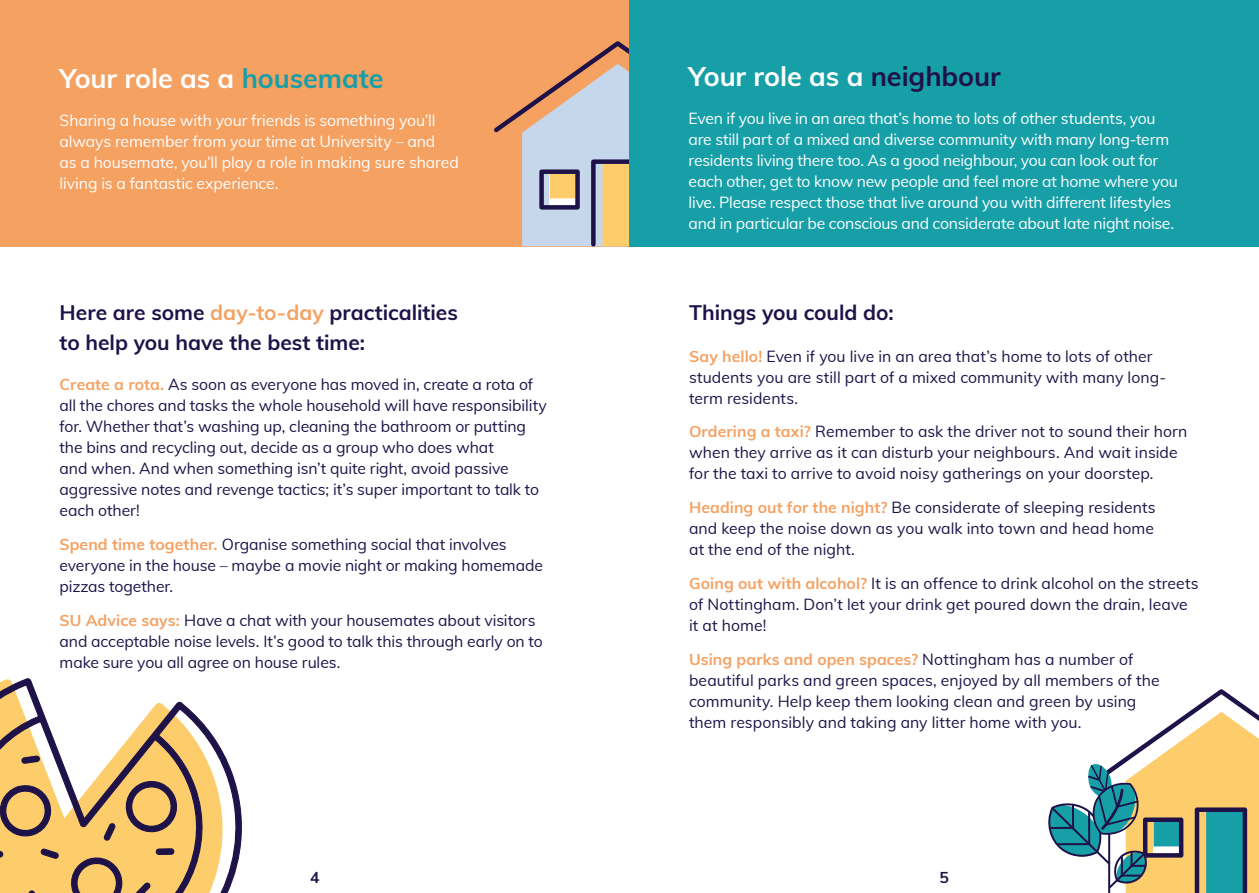
<style>
.page{position:relative;width:1259px;height:893px;background:#fff}
.page>*{position:absolute;margin:0;border:0;box-sizing:border-box;transform-origin:0 0}
.t1{font:700 27px "Muli";letter-spacing:-.005em;color:#fff}
.t2{font:700 21px/30px "Muli";color:#1e1248}
.t3{font:15.75px/21px "Muli";color:#1e1248}
.t4{font:15.75px/21px "Muli";letter-spacing:-.015em;color:#fff}
.t5{font:700 15.75px "Muli";color:#1e1248}
.s1{color:#179fa7}
.s2{color:#f5a162}
.s3{font-weight:700;color:#f5a162}
.s4{color:#1e1248}
</style>
<div class="page">
<div style="left:0;top:0;width:629px;height:247px;background:#f5a162"></div>
<svg style="left:494px;top:41px;width:135px;height:206px"></svg>
<div style="left:629px;top:0;width:630px;height:247px;background:#179fa7"></div>
<svg style="left:1048px;top:689px;width:211px;height:204px"></svg>
<svg style="left:0;top:678px;width:242px;height:215px"></svg>
<h1 class="t1" style="left:60px;top:58px;width:325px">Your role as a <span class="s1">housemate</span></h1>
<p class="t4" style="left:60px;top:109px;width:401px">Sharing a house with your friends is something you’ll always remember from your time at University – and<br>as a housemate, you’ll play a role in making sure shared living is a fantastic experience.</p>
<h2 class="t2" style="left:60px;top:296px;width:400px">Here are some <span class="s2">day-to-day</span> practicalities to help you have the best time:</h2>
<p class="t3" style="left:60px;top:373px;width:489px"><span class="s3">Create a rota.</span> As soon as everyone has moved in, create a rota of all the chores and tasks the whole household will have responsibility for. Whether that’s washing up, cleaning the bathroom or putting the bins and recycling out, decide as a group who does what<br>and when. And when something isn’t quite right, avoid passive aggressive notes and revenge tactics; it’s super important to talk to each other!</p>
<p class="t3" style="left:60px;top:533px;width:485px"><span class="s3">Spend time together.</span> Organise something social that involves everyone in the house – maybe a movie night or making homemade pizzas together.</p>
<p class="t3" style="left:60px;top:609px;width:485px"><span class="s3">SU Advice says:</span> Have a chat with your housemates about visitors and acceptable noise levels. It’s good to talk this through early on to make sure you all agree on house rules.</p>
<h1 class="t1" style="left:688px;top:56px;width:313px">Your role as a <span class="s4">neighbour</span></h1>
<p class="t4" style="left:688px;top:107px;width:491px">Even if you live in an area that’s home to lots of other students, you are still part of a mixed and diverse community with many long-term residents living there too. As a good neighbour, you can look out for each other, get to know new people and feel more at home where you live. Please respect those that live around you with different lifestyles and in particular be conscious and considerate about late night noise.</p>
<h2 class="t2" style="left:689px;top:296px;width:206px">Things you could do:</h2>
<p class="t3" style="left:689px;top:345px;width:478px"><span class="s3">Say hello!</span> Even if you live in an area that’s home to lots of other students you are still part of a mixed community with many long&shy;term residents.</p>
<p class="t3" style="left:689px;top:420px;width:500px"><span class="s3">Ordering a taxi?</span> Remember to ask the driver not to sound their horn when they arrive as it can disturb your neighbours. And wait inside for the taxi to arrive to avoid noisy gatherings on your doorstep.</p>
<p class="t3" style="left:689px;top:496px;width:468px;text-align:justify"><span class="s3">Heading out for the night?</span> Be considerate of sleeping residents and keep the noise down as you walk into town and head home at the end of the night.</p>
<p class="t3" style="left:689px;top:572px;width:511px"><span class="s3">Going out with alcohol?</span> It is an offence to drink alcohol on the streets of Nottingham. Don’t let your drink get poured down the drain, leave it at home!</p>
<p class="t3" style="left:689px;top:648px;width:472px"><span class="s3">Using parks and open spaces?</span> Nottingham has a number of beautiful parks and green spaces, enjoyed by all members of the community. Help keep them looking clean and green by using them responsibly and taking any litter home with you.</p>
<p class="t5" style="left:310px;top:865px;width:11px">4</p>
<p class="t5" style="left:939px;top:865px;width:11px">5</p>
</div>
